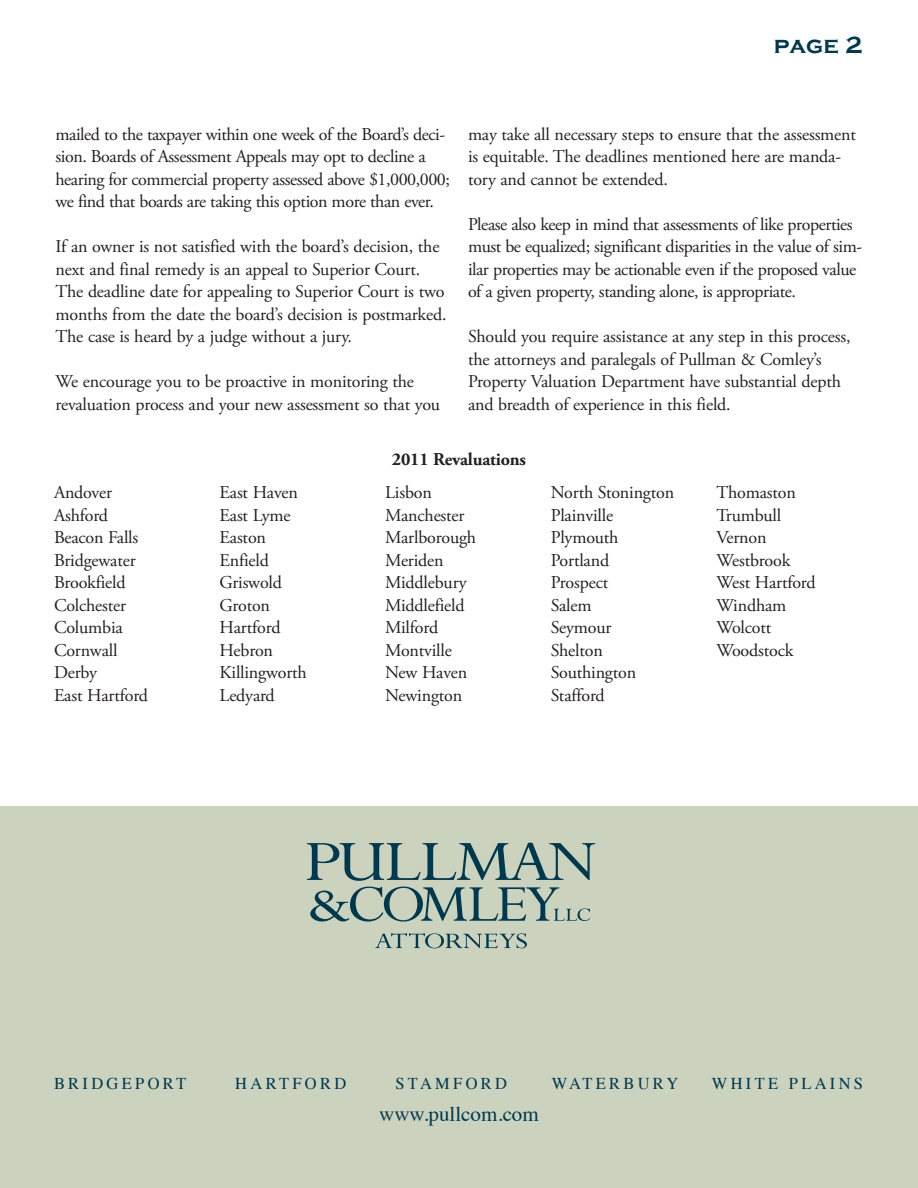
<style>
.page{position:relative;width:918px;height:1188px;background:#fff}
.page>*{position:absolute;margin:0;border:0;box-sizing:border-box;transform-origin:0 0}
.t1{font:700 24px "Copperplate Gothic";color:#00384e}
.t2{font:21px "Times";color:#00384e}
.t3{font:18px/22.5px "Adobe Garamond Pro";letter-spacing:-.01em;color:#231f20}
.t4{font:700 18px "Adobe Garamond Pro";letter-spacing:-.01em;color:#231f20}
.t5{font:16.5px "Times";letter-spacing:.2em;color:#00384e}
</style>
<div class="page">
<div style="left:0;top:806px;width:918px;height:382px;background:#cbd2be"></div>
<svg style="left:307px;top:842px;width:289px;height:107px"></svg>
<h1 class="t1" style="left:774px;top:32px;width:90px">page 2</h1>
<p class="t3" style="left:56px;top:124px;width:396px">mailed to the taxpayer within one week of the Board’s deci&shy;sion. Boards of Assessment Appeals may opt to decline a hearing for commercial property assessed above $1,000,000; we find that boards are taking this option more than ever.</p>
<p class="t3" style="left:56px;top:236px;width:393px">If an owner is not satisfied with the board’s decision, the next and final remedy is an appeal to Superior Court.<br>The deadline date for appealing to Superior Court is two months from the date the board’s decision is postmarked.<br>The case is heard by a judge without a jury.</p>
<p class="t3" style="left:56px;top:371px;width:386px">We encourage you to be proactive in monitoring the revaluation process and your new assessment so that you</p>
<p class="t3" style="left:468px;top:124px;width:390px">may take all necessary steps to ensure that the assessment is equitable. The deadlines mentioned here are manda&shy;tory and cannot be extended.</p>
<p class="t3" style="left:468px;top:214px;width:396px">Please also keep in mind that assessments of like properties must be equalized; significant disparities in the value of sim&shy;ilar properties may be actionable even if the proposed value of a given property, standing alone, is appropriate.</p>
<p class="t3" style="left:468px;top:326px;width:384px">Should you require assistance at any step in this process, the attorneys and paralegals of Pullman &amp; Comley’s Property Valuation Department have substantial depth and breadth of experience in this field.</p>
<p class="t4" style="left:392px;top:449px;width:136px">2011 Revaluations</p>
<p class="t3" style="left:54px;top:482px;width:96px">Andover<br>Ashford<br>Beacon Falls<br>Bridgewater<br>Brookfield<br>Colchester<br>Columbia<br>Cornwall<br>Derby<br>East Hartford</p>
<p class="t3" style="left:220px;top:482px;width:89px">East Haven<br>East Lyme<br>Easton<br>Enfield<br>Griswold<br>Groton<br>Hartford<br>Hebron<br>Killingworth<br>Ledyard</p>
<p class="t3" style="left:385px;top:482px;width:92px">Lisbon<br>Manchester<br>Marlborough<br>Meriden<br>Middlebury<br>Middlefield<br>Milford<br>Montville<br>New Haven<br>Newington</p>
<p class="t3" style="left:551px;top:482px;width:125px">North Stonington<br>Plainville<br>Plymouth<br>Portland<br>Prospect<br>Salem<br>Seymour<br>Shelton<br>Southington<br>Stafford</p>
<p class="t3" style="left:716px;top:482px;width:101px">Thomaston<br>Trumbull<br>Vernon<br>Westbrook<br>West Hartford<br>Windham<br>Wolcott<br>Woodstock</p>
<p class="t5" style="left:54px;top:1068px;width:134px">BRIDGEPORT</p>
<p class="t5" style="left:235px;top:1068px;width:113px">HARTFORD</p>
<p class="t5" style="left:396px;top:1068px;width:113px">STAMFORD</p>
<p class="t5" style="left:552px;top:1068px;width:128px">WATERBURY</p>
<p class="t5" style="left:712px;top:1068px;width:153px">WHITE PLAINS</p>
<p class="t2" style="left:379px;top:1094px;width:161px">www.pullcom.com</p>
</div>
